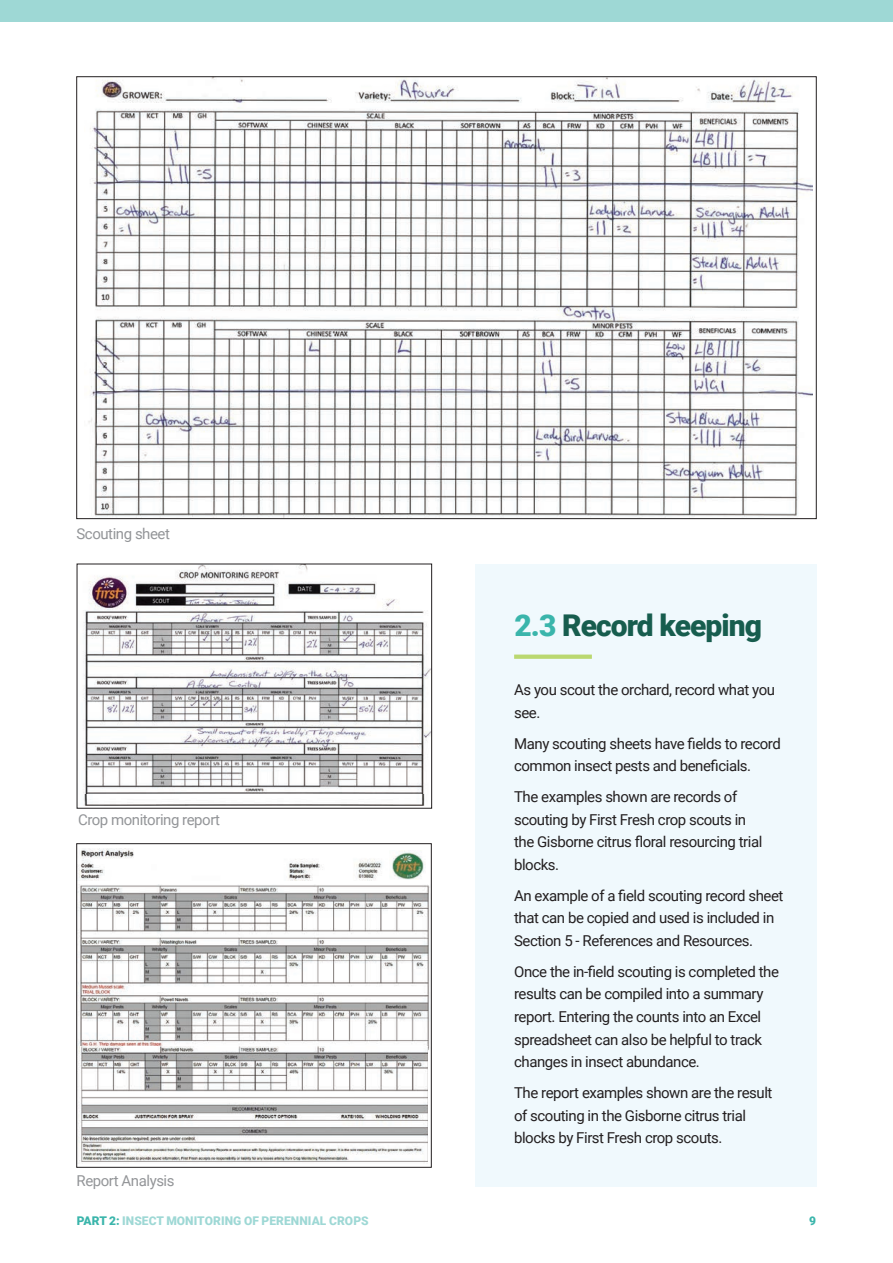
<style>
.page{position:relative;width:893px;height:1263px;background:#fff}
.page>*{position:absolute;margin:0;border:0;box-sizing:border-box;transform-origin:0 0}
.t1{font:900 30px "Roboto";letter-spacing:-.03em;color:#175d4e}
.t2{font:15px/22.5px "Roboto";letter-spacing:-.03em;color:#231f20}
.t3{font:15px "Roboto";letter-spacing:-.03em;color:#939598}
.t4{font:900 12px "Roboto";letter-spacing:.005em;color:#9ed8d5}
.t5{font:900 12px "Roboto";color:#3ab5ab}
.s1{color:#3ab5ab}
</style>
<div class="page">
<div style="left:0;top:0;width:893px;height:21px;background:#9ed8d5"></div>
<img style="left:83px;top:566px;width:347px;height:228px">
<img style="left:88px;top:79px;width:725px;height:438px">
<div style="left:475px;top:564px;width:341px;height:622px;background:#f0f9fd"></div>
<img style="left:79px;top:848px;width:332px;height:33px">
<img style="left:79px;top:884px;width:350px;height:166px">
<img style="left:79px;top:1047px;width:349px;height:115px">
<img style="left:389px;top:850px;width:37px;height:29px">
<div style="left:514px;top:654px;width:78px;height:5px;background:#bad870"></div>
<img style="left:83px;top:794px;width:342px;height:12px">
<p class="t3" style="left:77px;top:523px;width:95px">Scouting sheet</p>
<p class="t3" style="left:78px;top:809px;width:144px">Crop monitoring report</p>
<p class="t3" style="left:77px;top:1170px;width:100px">Report Analysis</p>
<p class="t1" style="left:514px;top:604px;width:249px"><span class="s1">2.3</span> Record keeping</p>
<p class="t2" style="left:514px;top:678px;width:262px">As you scout the orchard, record what you see.</p>
<p class="t2" style="left:514px;top:732px;width:268px">Many scouting sheets have fields to record common insect pests and beneficials.</p>
<p class="t2" style="left:514px;top:785px;width:250px">The examples shown are records of scouting by First Fresh crop scouts in the Gisborne citrus floral resourcing trial blocks.</p>
<p class="t2" style="left:514px;top:884px;width:271px">An example of a field scouting record sheet that can be copied and used is included in<br>Section 5 - References and Resources.</p>
<p class="t2" style="left:514px;top:960px;width:266px">Once the in-field scouting is completed the results can be compiled into a summary report. Entering the counts into an Excel spreadsheet can also be helpful to track changes in insect abundance.</p>
<p class="t2" style="left:514px;top:1081px;width:260px">The report examples shown are the result of scouting in the Gisborne citrus trial blocks by First Fresh crop scouts.</p>
<p class="t4" style="left:77px;top:1212px;width:293px"><span class="s1">PART 2:</span> INSECT MONITORING OF PERENNIAL CROPS</p>
<p class="t5" style="left:809px;top:1212px;width:8px">9</p>
</div>
